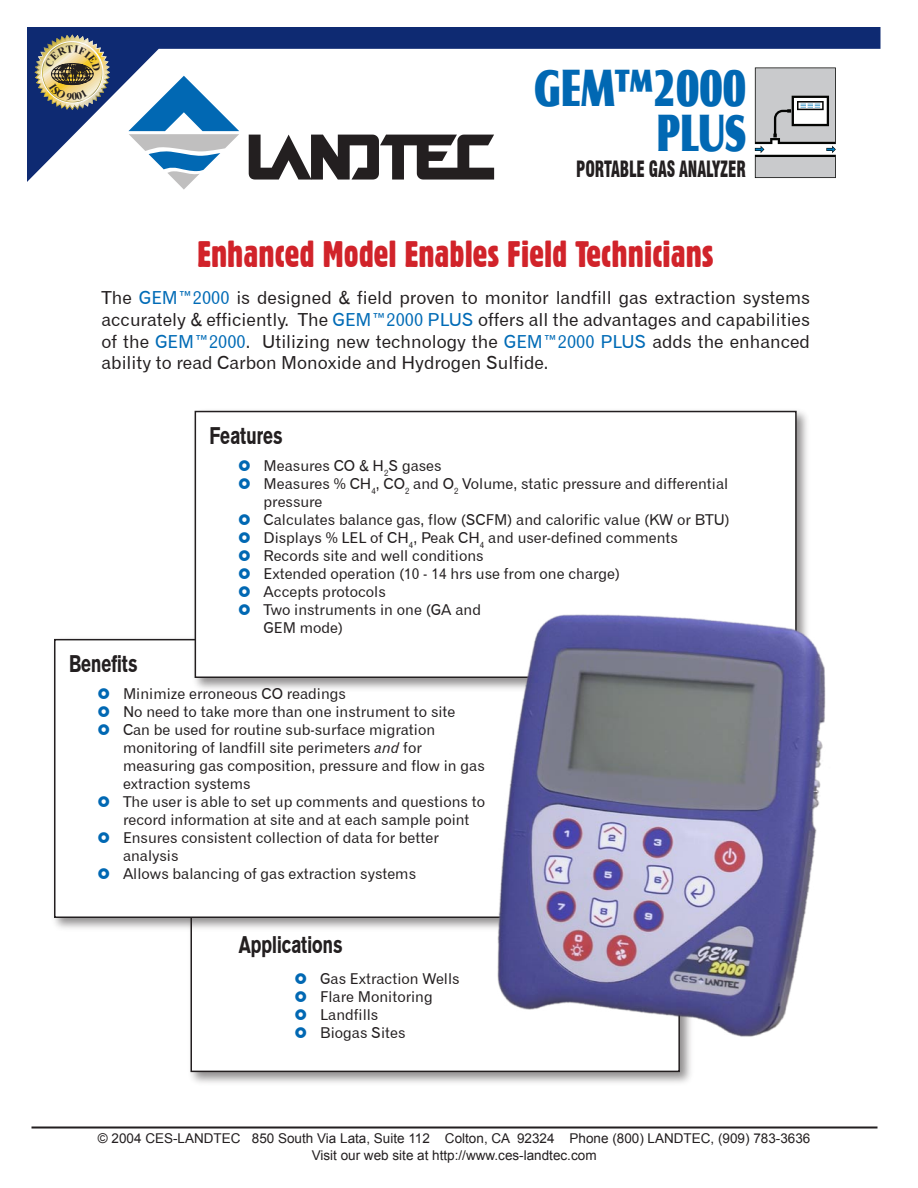
<style>
.page{position:relative;width:918px;height:1188px;background:#fff}
.page>*{position:absolute;margin:0;border:0;box-sizing:border-box;transform-origin:0 0}
.t1{font:54px/45px "Castle T Ultr";color:#0168b3;text-align:right;scale:.74 1}
.t2{font:36px "Gothic 821 Condensed BT";color:#d1232a}
.t3{font:24px "Gothic 725 BT Black A";letter-spacing:.005em;color:#231f20;scale:.74 1}
.t4{font:900 condensed 21.9px "Swiss 721 BT";letter-spacing:-.01em;color:#231f20;scale:.74 1}
.t5{font:18px/21.6px "Gothic 720 BT Roman B";color:#231f20;text-align:justify}
.t6{font:15px/18px "Gothic 720 BT Roman B";color:#231f20}
.t7{font:13.5px/16.2px "Arial";color:#231f20;text-align:center}
.s1{color:#006bb6}
.s2{font-family:"Gothic 720 BT Italic B"}
</style>
<div class="page">
<svg style="left:27px;top:27px;width:853px;height:155px"></svg>
<div style="left:755px;top:155px;width:81px;height:23px;background:#040503"></div>
<div style="left:756px;top:157px;width:79px;height:20px;background:#c9cacc"></div>
<svg style="left:755px;top:68px;width:81px;height:85px"></svg>
<svg style="left:249px;top:135px;width:245px;height:45px"></svg>
<svg style="left:128px;top:76px;width:111px;height:114px"></svg>
<hr style="left:32px;top:1127px;width:846px;height:2px;background:#231f20">
<div style="left:186px;top:848px;width:509px;height:239px;background:#231f20;opacity:.5"></div>
<div style="left:191px;top:853px;width:488px;height:218px;background:#fff"></div>
<div style="left:50px;top:635px;width:504px;height:298px;background:#231f20;opacity:.5"></div>
<div style="left:55px;top:640px;width:483px;height:277px;background:#fff"></div>
<div style="left:190px;top:406px;width:622px;height:287px;background:#231f20;opacity:.5"></div>
<div style="left:195px;top:412px;width:601px;height:265px;background:#fff"></div>
<div style="left:195px;top:411px;width:602px;height:267px;border:2px solid #231f20"></div>
<img style="left:458px;top:579px;width:368px;height:478px">
<img style="left:34px;top:34px;width:76px;height:76px">
<h1 class="t1" style="left:534px;top:65px;width:288px">GEM™2000<br>PLUS</h1>
<h3 class="t4" style="left:576px;top:156px;width:231px">PORTABLE GAS ANALYZER</h3>
<h2 class="t2" style="left:198px;top:232px;width:518px">Enhanced Model Enables Field Technicians</h2>
<p class="t5" style="left:102px;top:287px;width:710px">The <span class="s1">GEM™2000</span> is designed &amp; field proven to monitor landfill gas extraction systems accurately &amp; efficiently. The <span class="s1">GEM™2000 PLUS</span> offers all the advantages and capabilities of the <span class="s1">GEM™2000</span>. Utilizing new technology the <span class="s1">GEM™2000 PLUS</span> adds the enhanced ability to read Carbon Monoxide and Hydrogen Sulfide.</p>
<h3 class="t3" style="left:210px;top:421px;width:100px">Features</h3>
<p class="t6" style="left:264px;top:456px;width:468px">Measures CO &amp; H<sub>2</sub>S gases<br>Measures % CH<sub>4</sub>, CO<sub>2</sub> and O<sub>2</sub> Volume, static pressure and differential pressure<br>Calculates balance gas, flow (SCFM) and calorific value (KW or BTU)<br>Displays % LEL of CH<sub>4</sub>, Peak CH<sub>4</sub> and user-defined comments Records site and well conditions<br>Extended operation (10 - 14 hrs use from one charge)<br>Accepts protocols<br>Two instruments in one (GA and<br>GEM mode)</p>
<h3 class="t3" style="left:69px;top:649px;width:94px">Benefits</h3>
<p class="t6" style="left:123px;top:684px;width:364px">Minimize erroneous CO readings<br>No need to take more than one instrument to site Can be used for routine sub-surface migration monitoring of landfill site perimeters <span class="s2">and</span> for measuring gas composition, pressure and flow in gas extraction systems<br>The user is able to set up comments and questions to record information at site and at each sample point Ensures consistent collection of data for better analysis<br>Allows balancing of gas extraction systems</p>
<h3 class="t3" style="left:239px;top:930px;width:141px">Applications</h3>
<p class="t6" style="left:320px;top:970px;width:141px">Gas Extraction Wells<br>Flare Monitoring<br>Landfills<br>Biogas Sites</p>
<p class="t7" style="left:98px;top:1131px;width:714px">© 2004 CES-LANDTEC 850 South Via Lata, Suite 112 Colton, CA 92324 Phone (800) LANDTEC, (909) 783-3636<br>Visit our web site at http://www.ces-landtec.com</p>
</div>
